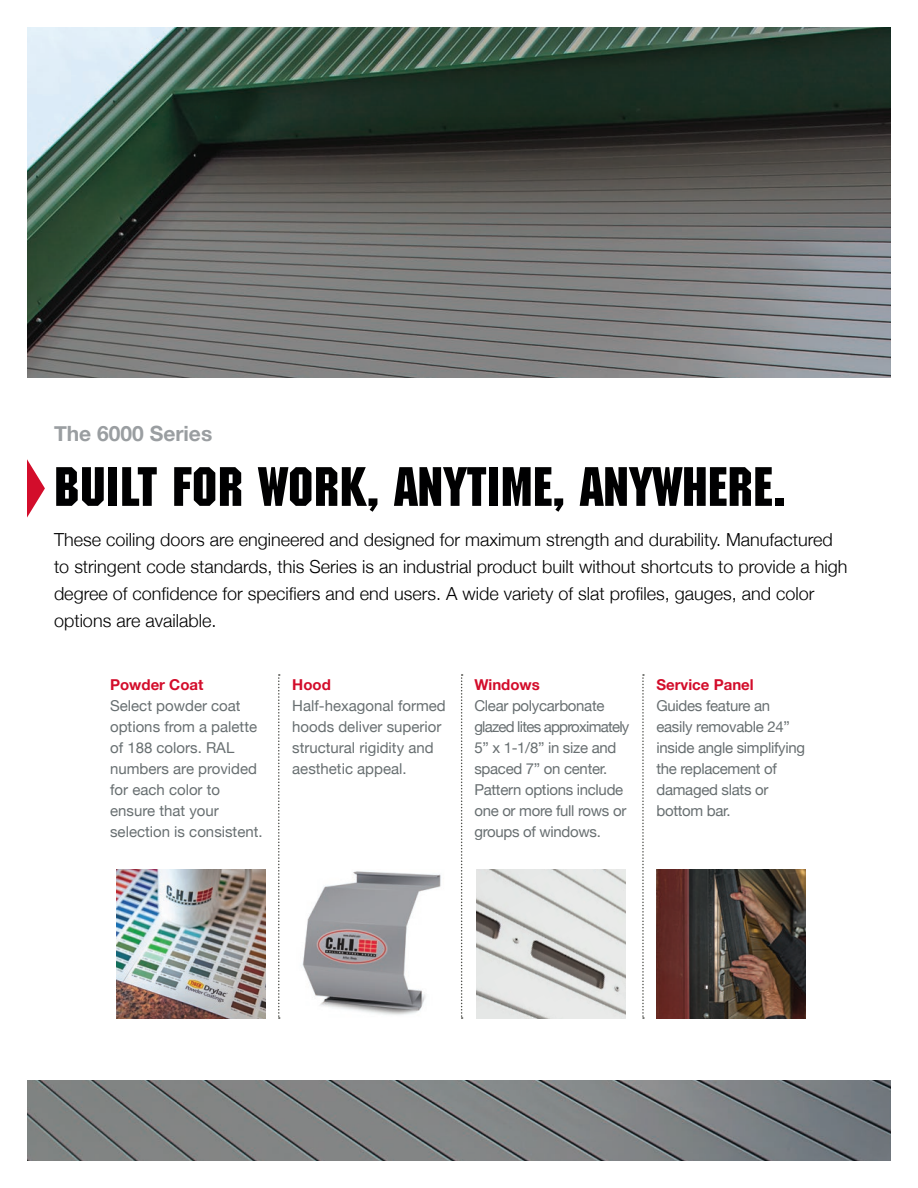
<style>
.page{position:relative;width:918px;height:1188px;background:#fff}
.page>*{position:absolute;margin:0;border:0;box-sizing:border-box;transform-origin:0 0}
.t1{font:54px "Machine Std";color:#000001}
.t2{font:700 21px "Helvetica Neue";color:#9a9ea1}
.t3{font:300 18px/27px "Helvetica Neue";color:#000001}
.t4{font:15px/21px "Helvetica Neue";letter-spacing:-.02em;color:#686f71}
.t5{font:15px/21px "Helvetica Neue";color:#686f71}
.t6{font:700 15px "Helvetica Neue";color:#d30d2b}
</style>
<div class="page">
<img style="left:27px;top:27px;width:864px;height:351px">
<img style="left:27px;top:1080px;width:864px;height:81px">
<svg style="left:27px;top:459px;width:18px;height:59px"></svg>
<img style="left:302px;top:871px;width:139px;height:144px">
<img style="left:116px;top:869px;width:149px;height:149px">
<img style="left:656px;top:869px;width:149px;height:149px">
<img style="left:476px;top:869px;width:149px;height:149px">
<svg style="left:278px;top:674px;width:2px;height:345px"></svg>
<svg style="left:461px;top:674px;width:2px;height:345px"></svg>
<svg style="left:642px;top:674px;width:2px;height:345px"></svg>
<p class="t2" style="left:54px;top:417px;width:160px">The 6000 Series</p>
<h1 class="t1" style="left:54px;top:455px;width:733px">BUILT FOR WORK, ANYTIME, ANYWHERE.</h1>
<p class="t3" style="left:54px;top:525px;width:795px">These coiling doors are engineered and designed for maximum strength and durability. Manufactured to stringent code standards, this Series is an industrial product built without shortcuts to provide a high degree of confidence for specifiers and end users. A wide variety of slat profiles, gauges, and color options are available.</p>
<p class="t6" style="left:110px;top:673px;width:95px">Powder Coat</p>
<p class="t5" style="left:110px;top:696px;width:154px">Select powder coat options from a palette of 188 colors. RAL numbers are provided for each color to ensure that your selection is consistent.</p>
<p class="t6" style="left:292px;top:673px;width:40px">Hood</p>
<p class="t5" style="left:292px;top:696px;width:155px">Half-hexagonal formed hoods deliver superior structural rigidity and aesthetic appeal.</p>
<p class="t6" style="left:474px;top:673px;width:67px">Windows</p>
<p class="t4" style="left:474px;top:696px;width:157px">Clear polycarbonate glazed lites approximately<br>5” x 1-1/8” in size and spaced 7” on center.<br>Pattern options include one or more full rows or groups of windows.</p>
<p class="t6" style="left:656px;top:673px;width:99px">Service Panel</p>
<p class="t4" style="left:656px;top:696px;width:150px">Guides feature an easily removable 24” inside angle simplifying the replacement of damaged slats or bottom bar.</p>
</div>
